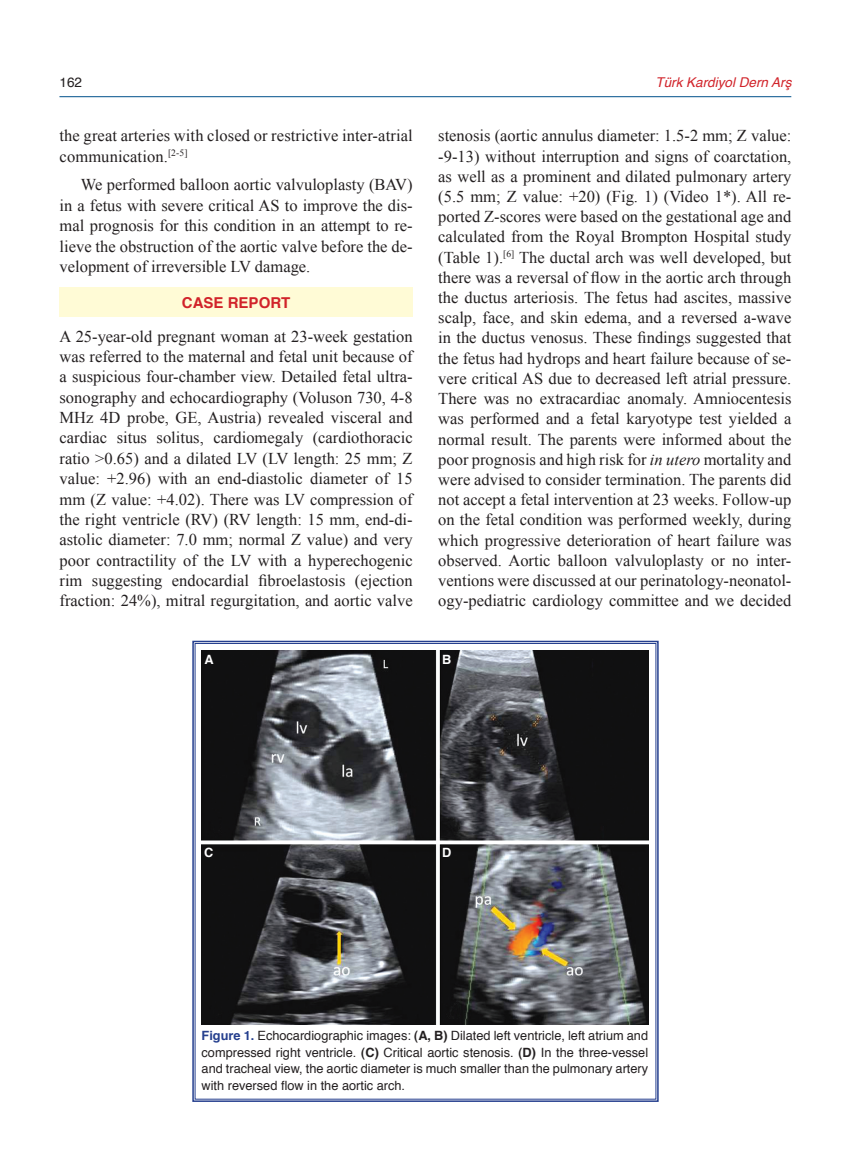
<style>
.page{position:relative;width:851px;height:1170px;background:#fff}
.page>*{position:absolute;margin:0;border:0;box-sizing:border-box;transform-origin:0 0}
.t1{font:16.5px/20.2px "Times New Roman";color:#231f20;text-align:justify}
.t2{font:700 15px "Helvetica";color:#d1232a}
.t3{font:italic 13.5px "Helvetica";color:#d1232a}
.t4{font:13.5px "Helvetica";color:#231f20}
.t5{font:12.75px/16.5px "Helvetica";color:#231f20;text-align:justify}
.t6{font:700 12.75px "Helvetica";color:#fff}
.s1{font-style:italic}
.s2{font-weight:700;color:#253f8e}
.s3{font-weight:700}
</style>
<div class="page">
<div style="left:60px;top:287px;width:352px;height:30px;background:#fffbd6"></div>
<hr style="left:59px;top:96px;width:732px;height:1px;background:#01508b">
<svg style="left:192px;top:640px;width:467px;height:462px"></svg>
<img style="left:201px;top:650px;width:447px;height:374px">
<p class="t4" style="left:60px;top:73px;width:24px">162</p>
<p class="t3" style="left:655px;top:71px;width:137px">Türk Kardiyol Dern Arş</p>
<p class="t1" style="left:60px;top:125px;width:354px">the great arteries with closed or restrictive inter-atrial communication.<sup>[2-5]</sup></p>
<p class="t1" style="left:60px;top:174px;width:354px;text-indent:21px">We performed balloon aortic valvuloplasty (BAV) in a fetus with severe critical AS to improve the dis&shy;mal prognosis for this condition in an attempt to re&shy;lieve the obstruction of the aortic valve before the de&shy;velopment of irreversible LV damage.</p>
<p class="t2" style="left:182px;top:293px;width:110px">CASE REPORT</p>
<p class="t1" style="left:60px;top:325px;width:354px">A 25-year-old pregnant woman at 23-week gestation was referred to the maternal and fetal unit because of a suspicious four-chamber view. Detailed fetal ultra&shy;sonography and echocardiography (Voluson 730, 4-8<br>MHz 4D probe, GE, Austria) revealed visceral and cardiac situs solitus, cardiomegaly (cardiothoracic ratio &gt;0.65) and a dilated LV (LV length: 25 mm; Z value: +2.96) with an end-diastolic diameter of 15 mm (Z value: +4.02). There was LV compression of the right ventricle (RV) (RV length: 15 mm, end-di&shy;astolic diameter: 7.0 mm; normal Z value) and very poor contractility of the LV with a hyperechogenic rim suggesting endocardial fibroelastosis (ejection fraction: 24%), mitral regurgitation, and aortic valve</p>
<p class="t6" style="left:204px;top:650px;width:11px">A</p>
<p class="t1" style="left:438px;top:125px;width:354px">stenosis (aortic annulus diameter: 1.5-2 mm; Z value: -9-13) without interruption and signs of coarctation, as well as a prominent and dilated pulmonary artery (5.5 mm; Z value: +20) (Fig. 1) (Video 1*). All re&shy;ported Z-scores were based on the gestational age and calculated from the Royal Brompton Hospital study (Table 1).<sup>[6]</sup> The ductal arch was well developed, but there was a reversal of flow in the aortic arch through the ductus arteriosis. The fetus had ascites, massive scalp, face, and skin edema, and a reversed a-wave in the ductus venosus. These findings suggested that the fetus had hydrops and heart failure because of se&shy;vere critical AS due to decreased left atrial pressure.<br>There was no extracardiac anomaly. Amniocentesis was performed and a fetal karyotype test yielded a normal result. The parents were informed about the poor prognosis and high risk for <span class="s1">in utero</span> mortality and were advised to consider termination. The parents did not accept a fetal intervention at 23 weeks. Follow-up on the fetal condition was performed weekly, during which progressive deterioration of heart failure was observed. Aortic balloon valvuloplasty or no inter&shy;ventions were discussed at our perinatology-neonatol&shy;ogy-pediatric cardiology committee and we decided</p>
<p class="t6" style="left:442px;top:650px;width:11px">B</p>
<p class="t6" style="left:204px;top:843px;width:11px">C</p>
<p class="t6" style="left:442px;top:843px;width:11px">D</p>
<p class="t5" style="left:201px;top:1028px;width:448px"><span class="s2">Figure 1.</span> Echocardiographic images: <span class="s3">(A, B)</span> Dilated left ventricle, left atrium and compressed right ventricle. <span class="s3">(C)</span> Critical aortic stenosis. <span class="s3">(D)</span> In the three-vessel and tracheal view, the aortic diameter is much smaller than the pulmonary artery with reversed flow in the aortic arch.</p>
</div>
